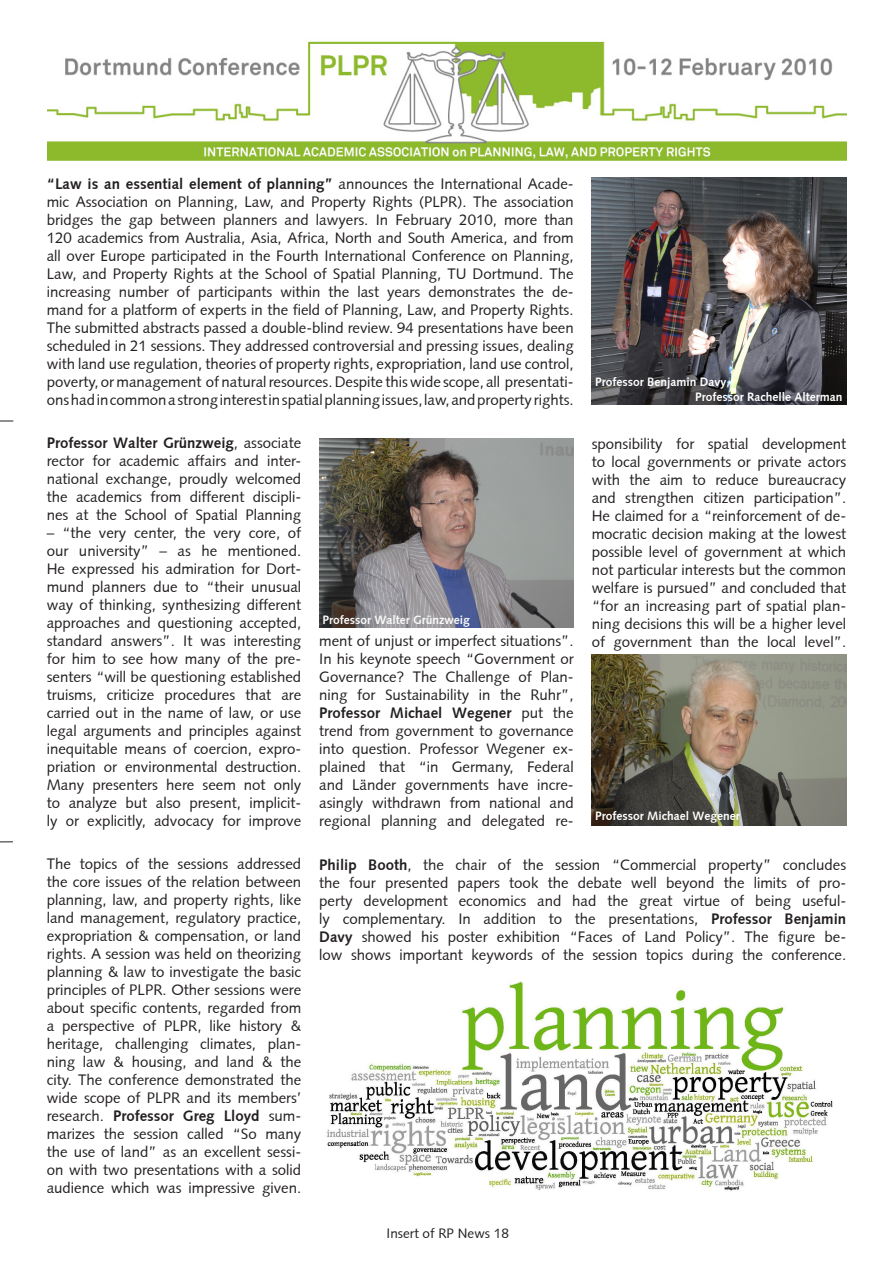
<style>
.page{position:relative;width:893px;height:1263px;background:#fff}
.page>*{position:absolute;margin:0;border:0;box-sizing:border-box;transform-origin:0 0}
.t1{font:15px/18px "Syntax";color:#231f20;text-align:justify}
.t2{font:13.5px "Syntax";color:#231f20}
.t3{font:700 12px/14.4px "Syntax";color:#fff}
.t4{font:700 12px "Syntax";color:#fafafa}
.s1{font-weight:700}
</style>
<div class="page">
<img style="left:48px;top:41px;width:798px;height:119px">
<svg style="left:0;top:421px;width:13px;height:1px"></svg>
<svg style="left:0;top:841px;width:13px;height:1px"></svg>
<img style="left:592px;top:177px;width:254px;height:228px">
<img style="left:320px;top:438px;width:253px;height:190px">
<img style="left:592px;top:654px;width:254px;height:171px">
<img style="left:326px;top:981px;width:507px;height:210px">
<p class="t1" style="left:47px;top:175px;width:528px"><span class="s1">“Law is an essential element of planning”</span> announces the International Acade&shy;mic Association on Planning, Law, and Property Rights (PLPR). The association bridges the gap between planners and lawyers. In February 2010, more than 120 academics from Australia, Asia, Africa, North and South America, and from all over Europe participated in the Fourth International Conference on Planning, Law, and Property Rights at the School of Spatial Planning, TU Dortmund. The increasing number of participants within the last years demonstrates the de&shy;mand for a platform of experts in the field of Planning, Law, and Property Rights.<br>The submitted abstracts passed a double-blind review. 94 presentations have been scheduled in 21 sessions. They addressed controversial and pressing issues, dealing with land use regulation, theories of property rights, expropriation, land use control, poverty, or management of natural resources. Despite this wide scope, all presentati&shy;ons had in common a strong interest in spatial planning issues, law, and property rights.</p>
<p class="t1" style="left:47px;top:433px;width:256px"><span class="s1">Professor Walter Grünzweig</span>, associate rector for academic affairs and inter&shy;national exchange, proudly welcomed the academics from different discipli&shy;nes at the School of Spatial Planning</p>
<p class="t1" style="left:47px;top:523px;width:256px">– “the very center, the very core, of our university” – as he mentioned.<br>He expressed his admiration for Dort&shy;mund planners due to “their unusual way of thinking, synthesizing different approaches and questioning accepted, standard answers”. It was interesting for him to see how many of the pre&shy;senters “will be questioning established truisms, criticize procedures that are carried out in the name of law, or use legal arguments and principles against inequitable means of coercion, expro&shy;priation or environmental destruction.<br>Many presenters here seem not only to analyze but also present, implicit&shy;ly or explicitly, advocacy for improve</p>
<p class="t3" style="left:695px;top:375px;width:149px;text-indent:-100px">Professor Benjamin Davy,<br>Professor Rachelle Alterman</p>
<p class="t1" style="left:592px;top:435px;width:256px">sponsibility for spatial development to local governments or private actors with the aim to reduce bureaucracy and strengthen citizen participation”.<br>He claimed for a “reinforcement of de&shy;mocratic decision making at the lowest possible level of government at which not particular interests but the common welfare is pursued” and concluded that “for an increasing part of spatial plan&shy;ning decisions this will be a higher level</p>
<p class="t1" style="left:319px;top:631px;width:528px;text-align:left">ment of unjust or imperfect situations”. of government than the local level”.<br>In his keynote speech “Government or<br>Governance? The Challenge of Plan-<br>ning for Sustainability in the Ruhr”,<br><span class="s1">Professor Michael Wegener</span> put the<br>trend from government to governance<br>into question. Professor Wegener ex-<br>plained that “in Germany, Federal<br>and Länder governments have incre-<br>asingly withdrawn from national and<br>regional planning and delegated re-</p>
<p class="t4" style="left:323px;top:613px;width:149px">Professor Walter Grünzweig</p>
<p class="t3" style="left:595px;top:809px;width:146px">Professor Michael Wegener</p>
<p class="t1" style="left:47px;top:855px;width:256px">The topics of the sessions addressed the core issues of the relation between planning, law, and property rights, like land management, regulatory practice, expropriation &amp; compensation, or land rights. A session was held on theorizing planning &amp; law to investigate the basic principles of PLPR. Other sessions were about specific contents, regarded from a perspective of PLPR, like history &amp; heritage, challenging climates, plan&shy;ning law &amp; housing, and land &amp; the city. The conference demonstrated the wide scope of PLPR and its members’ research. <span class="s1">Professor Greg Lloyd</span> sum&shy;marizes the session called “So many the use of land” as an excellent sessi&shy;on with two presentations with a solid audience which was impressive given.</p>
<p class="t1" style="left:319px;top:856px;width:528px"><span class="s1">Philip Booth</span>, the chair of the session “Commercial property” concludes the four presented papers took the debate well beyond the limits of pro&shy;perty development economics and had the great virtue of being useful&shy;ly complementary. In addition to the presentations, <span class="s1">Professor Benjamin Davy</span> showed his poster exhibition “Faces of Land Policy”. The figure be&shy;low shows important keywords of the session topics during the conference.</p>
<p class="t2" style="left:387px;top:1225px;width:124px">Insert of RP News 18</p>
</div>
